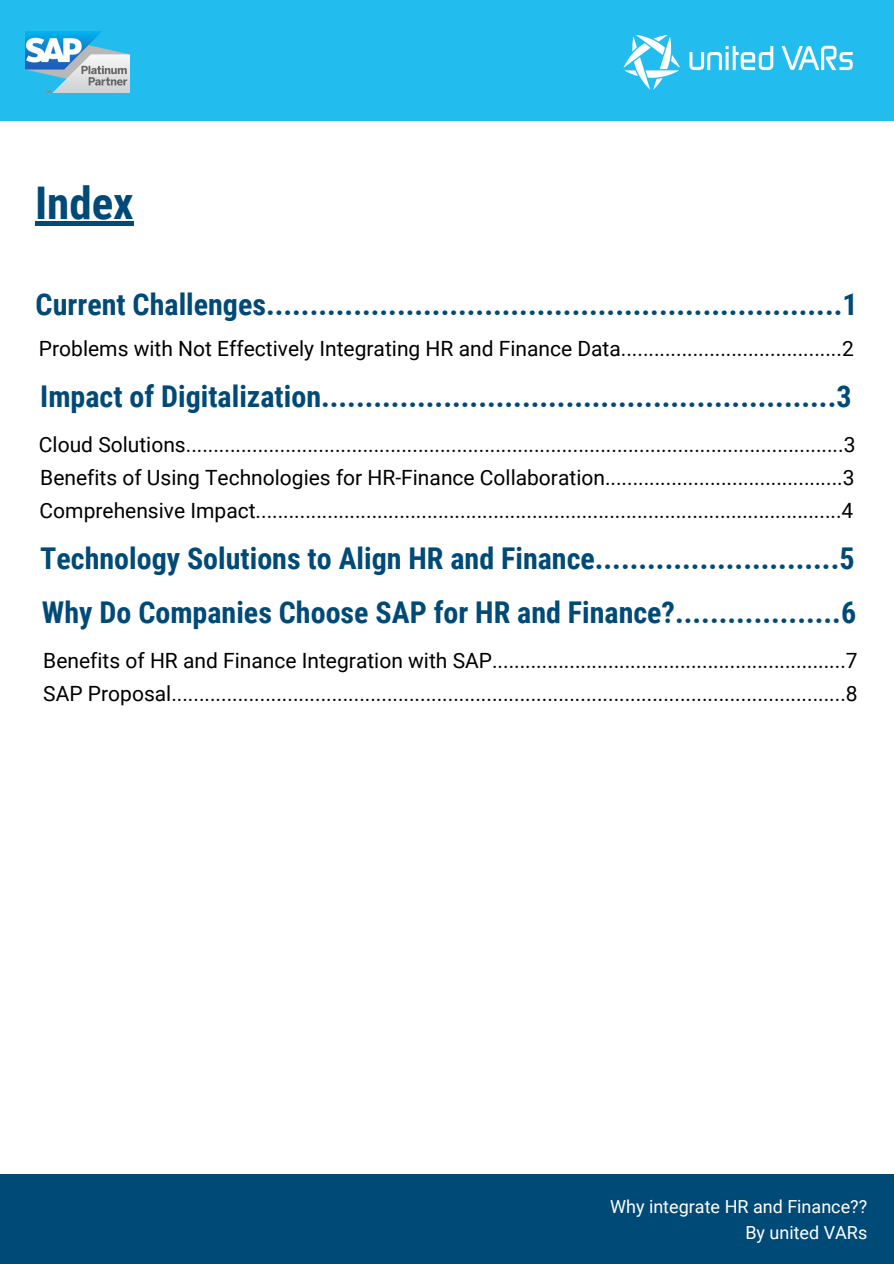
<style>
.page{position:relative;width:894px;height:1264px;background:#fff}
.page>*{position:absolute;margin:0;border:0;box-sizing:border-box;transform-origin:0 0}
.t1{font:700 45px "Roboto Condensed";color:#004a77}
.t2{font:700 30px "Roboto Condensed";color:#004a77}
.t3{font:21px "Roboto";color:#000}
.t4{font:18px "Roboto";color:#fff}
</style>
<div class="page">
<div style="left:0;top:0;width:893px;height:121px;background:#22bcef"></div>
<div style="left:35px;top:221px;width:99px;height:5px;background:#004a77"></div>
<div style="left:0;top:1174px;width:893px;height:89px;background:#004a77"></div>
<img style="left:623px;top:34px;width:230px;height:56px">
<img style="left:26px;top:32px;width:103px;height:61px">
<p class="t1" style="left:35px;top:177px;width:100px">Index</p>
<p class="t2" style="left:36px;top:287px;width:823px">Current Challenges..................................................................1</p>
<p class="t3" style="left:39px;top:337px;width:816px">Problems with Not Effectively Integrating HR and Finance Data........................................2</p>
<p class="t2" style="left:40px;top:379px;width:812px">Impact of Digitalization...........................................................3</p>
<h2 class="t3" style="left:39px;top:432px;width:817px">Cloud Solutions.......................................................................................................................3</h2>
<p class="t3" style="left:40px;top:465px;width:815px">Benefits of Using Technologies for HR-Finance Collaboration...........................................3</p>
<p class="t3" style="left:40px;top:498px;width:815px">Comprehensive Impact..........................................................................................................4</p>
<p class="t2" style="left:40px;top:541px;width:815px">Technology Solutions to Align HR and Finance............................5</p>
<h2 class="t2" style="left:42px;top:595px;width:815px">Why Do Companies Choose SAP for HR and Finance?...................6</h2>
<h2 class="t3" style="left:43px;top:648px;width:815px">Benefits of HR and Finance Integration with SAP................................................................7</h2>
<p class="t3" style="left:43px;top:682px;width:815px">SAP Proposal..........................................................................................................................8</p>
<h2 class="t4" style="left:610px;top:1196px;width:258px">Why integrate HR and Finance??</h2>
<p class="t4" style="left:745px;top:1222px;width:123px">By united VARs</p>
</div>
